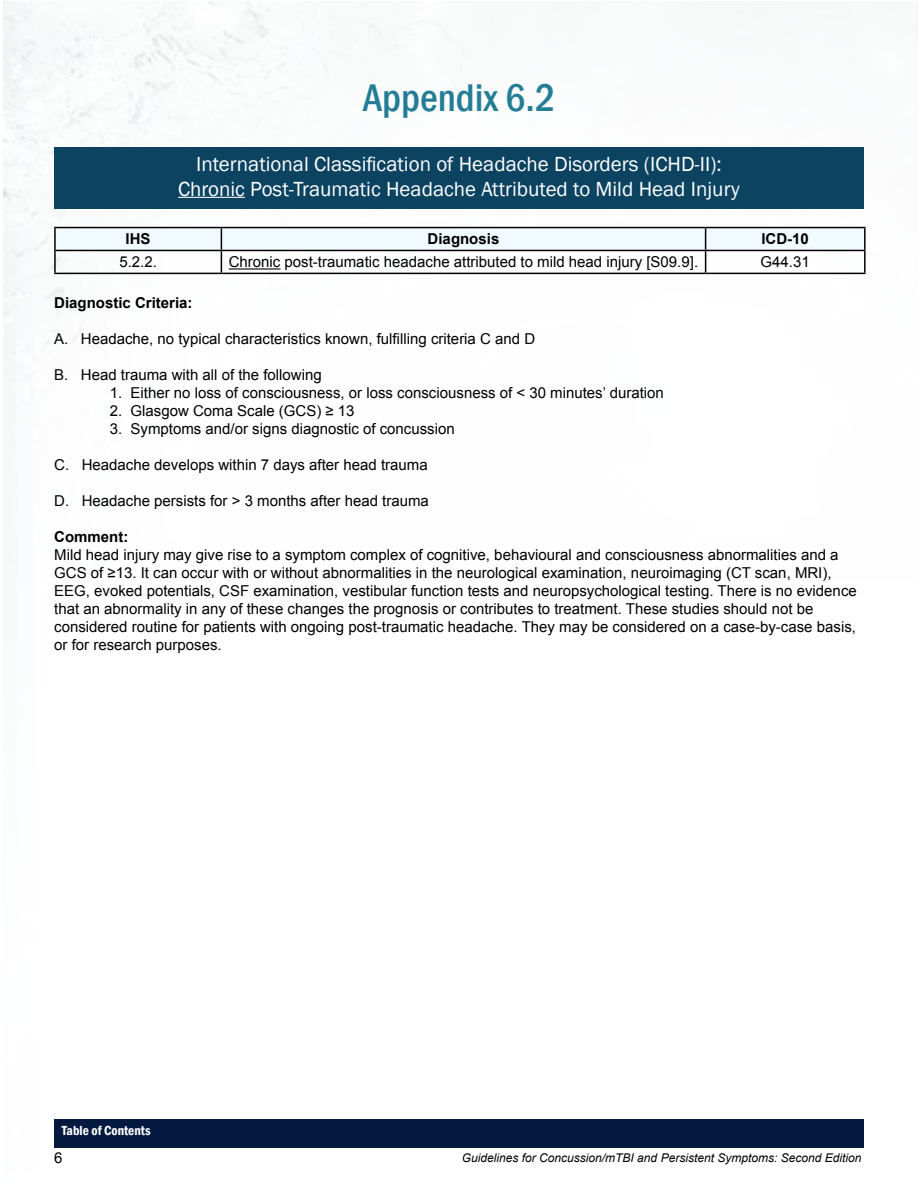
<style>
.page{position:relative;width:918px;height:1188px;background:#fff}
.page>*{position:absolute;margin:0;border:0;box-sizing:border-box;transform-origin:0 0}
.t1{font:500 condensed 39.6px "Franklin Gothic";color:#237d95}
.t2{font:21px/25.2px "Franklin Gothic";color:#fff;text-align:center}
.t3{font:15px/18px "Arial";color:#000}
.t4{font:700 15px "Arial";color:#000}
.t5{font:600 condensed 13.5px "Franklin Gothic";color:#fff}
.t6{font:italic 12px "Arial";color:#000}
</style>
<div class="page">
<img style="left:4px;top:1px;width:914px;height:1119px">
<div style="left:54px;top:1120px;width:810px;height:28px;background:#031940"></div>
<div style="left:54px;top:148px;width:810px;height:61px;background:#0c4361"></div>
<hr style="left:178px;top:197px;width:67px;height:1px;background:#fff">
<hr style="left:54px;top:227px;width:167px;height:1px;background:#000">
<hr style="left:54px;top:228px;width:2px;height:22px;background:#000">
<hr style="left:221px;top:227px;width:485px;height:1px;background:#000">
<hr style="left:706px;top:227px;width:160px;height:1px;background:#000">
<hr style="left:864px;top:228px;width:2px;height:22px;background:#000">
<hr style="left:54px;top:250px;width:167px;height:1px;background:#000">
<hr style="left:54px;top:251px;width:2px;height:22px;background:#000">
<hr style="left:706px;top:250px;width:160px;height:1px;background:#000">
<svg style="left:55px;top:228px;width:810px;height:45px"></svg>
<hr style="left:864px;top:251px;width:2px;height:22px;background:#000">
<hr style="left:54px;top:273px;width:167px;height:1px;background:#000">
<hr style="left:221px;top:273px;width:485px;height:1px;background:#000">
<hr style="left:706px;top:273px;width:160px;height:1px;background:#000">
<hr style="left:229px;top:268px;width:51px;height:2px;background:#000">
<h1 class="t1" style="left:363px;top:72px;width:194px">Appendix 6.2</h1>
<h2 class="t2" style="left:178px;top:151px;width:563px">International Classification of Headache Disorders (ICHD-II):<br>Chronic Post-Traumatic Headache Attributed to Mild Head Injury</h2>
<p class="t4" style="left:126px;top:229px;width:27px">IHS</p>
<p class="t4" style="left:428px;top:229px;width:73px">Diagnosis</p>
<p class="t4" style="left:761px;top:229px;width:49px">ICD-10</p>
<p class="t3" style="left:119px;top:253px;width:39px">5.2.2.</p>
<p class="t3" style="left:229px;top:253px;width:471px">Chronic post-traumatic headache attributed to mild head injury [S09.9].</p>
<p class="t3" style="left:761px;top:253px;width:51px">G44.31</p>
<p class="t4" style="left:54px;top:293px;width:140px">Diagnostic Criteria:</p>
<p class="t3" style="left:54px;top:330px;width:483px">A. Headache, no typical characteristics known, fulfilling criteria C and D</p>
<p class="t3" style="left:54px;top:366px;width:269px">B. Head trauma with all of the following</p>
<p class="t3" style="left:110px;top:384px;width:556px">1. Either no loss of consciousness, or loss consciousness of &lt; 30 minutes’ duration</p>
<p class="t3" style="left:110px;top:402px;width:246px">2. Glasgow Coma Scale (GCS) ≥ 13</p>
<p class="t3" style="left:110px;top:420px;width:347px">3. Symptoms and/or signs diagnostic of concussion</p>
<p class="t3" style="left:54px;top:456px;width:375px">C. Headache develops within 7 days after head trauma</p>
<p class="t3" style="left:54px;top:492px;width:376px">D. Headache persists for &gt; 3 months after head trauma</p>
<p class="t4" style="left:54px;top:527px;width:76px">Comment:</p>
<p class="t3" style="left:54px;top:546px;width:804px">Mild head injury may give rise to a symptom complex of cognitive, behavioural and consciousness abnormalities and a GCS of ≥13. It can occur with or without abnormalities in the neurological examination, neuroimaging (CT scan, MRI), EEG, evoked potentials, CSF examination, vestibular function tests and neuropsychological testing. There is no evidence that an abnormality in any of these changes the prognosis or contributes to treatment. These studies should not be considered routine for patients with ongoing post-traumatic headache. They may be considered on a case-by-case basis, or for research purposes.</p>
<p class="t5" style="left:62px;top:1122px;width:90px">Table of Contents</p>
<p class="t3" style="left:54px;top:1149px;width:10px">6</p>
<p class="t6" style="left:462px;top:1150px;width:401px">Guidelines for Concussion/mTBI and Persistent Symptoms: Second Edition</p>
</div>
